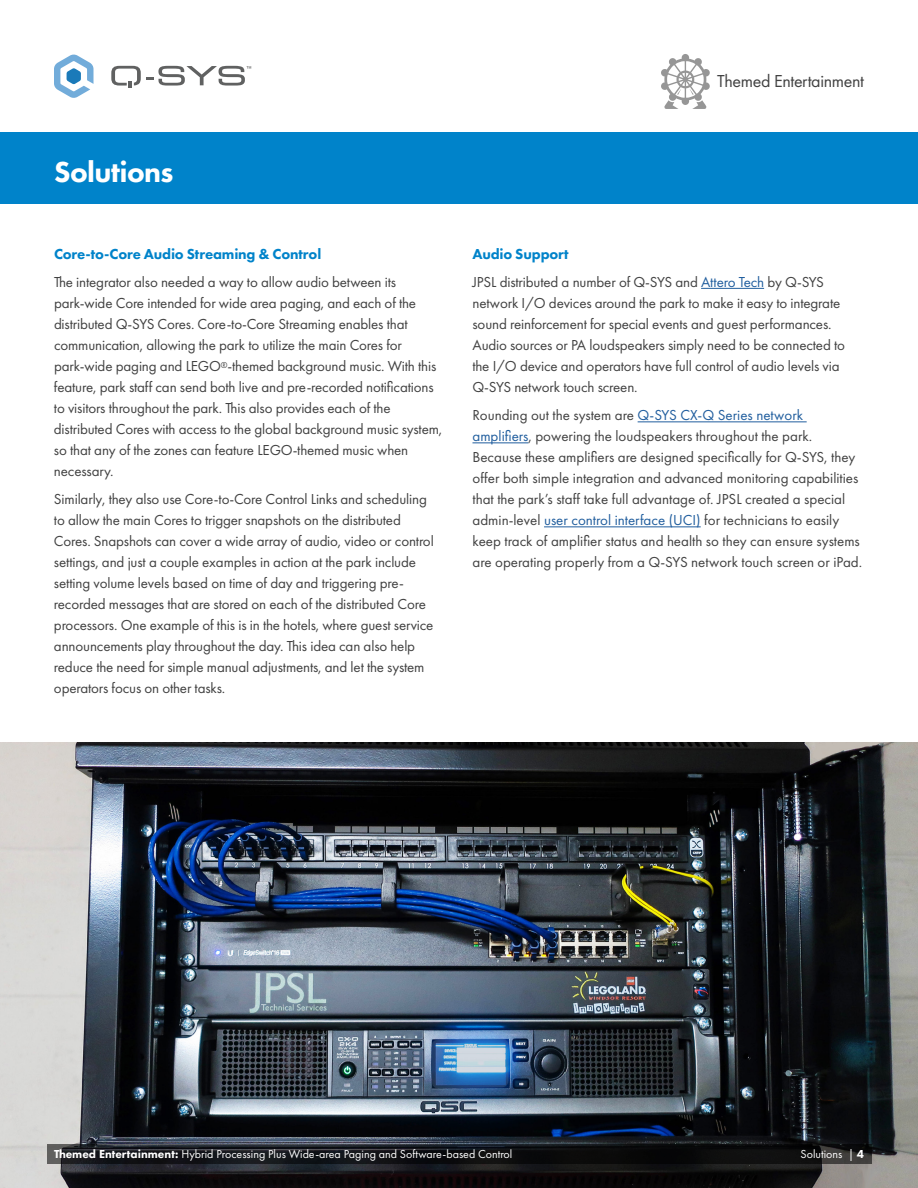
<style>
.page{position:relative;width:918px;height:1188px;background:#fff}
.page>*{position:absolute;margin:0;border:0;box-sizing:border-box;transform-origin:0 0}
.t1{font:800 30px "Futura PT";letter-spacing:-.02em;color:#fff}
.t2{font:18px "Futura PT";letter-spacing:-.02em;color:#424242}
.t3{font:15px/21px "Futura PT";letter-spacing:-.01em;color:#414141}
.t4{font:800 15px "Futura PT";letter-spacing:-.01em;color:#0083ca}
.t5{font:12px "Futura PT";color:#fff}
.s1{font-weight:800;color:#0083ca}
.s2{color:#215e9e}
.s3{font-weight:800}
</style>
<div class="page">
<div style="left:0;top:132px;width:918px;height:72px;background:#0083ca"></div>
<hr style="left:701px;top:288px;width:63px;height:1px;background:#215e9e">
<hr style="left:638px;top:421px;width:169px;height:1px;background:#215e9e">
<hr style="left:472px;top:442px;width:56px;height:1px;background:#215e9e">
<hr style="left:544px;top:526px;width:157px;height:1px;background:#215e9e">
<img style="left:0;top:742px;width:918px;height:446px">
<svg style="left:54px;top:54px;width:40px;height:44px"></svg>
<svg style="left:111px;top:66px;width:140px;height:22px"></svg>
<svg style="left:661px;top:54px;width:49px;height:55px"></svg>
<svg style="left:47px;top:1145px;width:824px;height:19px;background:#141518"></svg>
<h1 class="t1" style="left:54px;top:153px;width:121px">Solutions</h1>
<p class="t4" style="left:54px;top:245px;width:269px">Core-to-Core Audio Streaming &amp; Control</p>
<p class="t3" style="left:54px;top:271px;width:390px">The integrator also needed a way to allow audio between its park-wide Core intended for wide area paging, and each of the distributed Q-SYS Cores. Core-to-Core Streaming enables that communication, allowing the park to utilize the main Cores for park-wide paging and LEGO<sup>®</sup>-themed background music. With this feature, park staff can send both live and pre-recorded notifications to visitors throughout the park. This also provides each of the distributed Cores with access to the global background music system, so that any of the zones can feature LEGO-themed music when necessary.</p>
<p class="t3" style="left:54px;top:488px;width:381px">Similarly, they also use Core-to-Core Control Links and scheduling to allow the main Cores to trigger snapshots on the distributed Cores. Snapshots can cover a wide array of audio, video or control settings, and just a couple examples in action at the park include setting volume levels based on time of day and triggering pre&shy;recorded messages that are stored on each of the distributed Core processors. One example of this is in the hotels, where guest service announcements play throughout the day. This idea can also help reduce the need for simple manual adjustments, and let the system operators focus on other tasks.</p>
<p class="t2" style="left:717px;top:70px;width:148px">Themed Entertainment</p>
<p class="t3" style="left:472px;top:240px;width:353px;line-height:27.8px"><span class="s1">Audio Support<br></span>JPSL distributed a number of Q-SYS and <span class="s2">Attero Tech</span> by Q-SYS</p>
<p class="t3" style="left:472px;top:292px;width:374px">network I/O devices around the park to make it easy to integrate sound reinforcement for special events and guest performances.<br>Audio sources or PA loudspeakers simply need to be connected to the I/O device and operators have full control of audio levels via Q-SYS network touch screen.</p>
<p class="t3" style="left:472px;top:405px;width:391px">Rounding out the system are <span class="s2">Q-SYS CX-Q Series network amplifiers</span>, powering the loudspeakers throughout the park.<br>Because these amplifiers are designed specifically for Q-SYS, they offer both simple integration and advanced monitoring capabilities that the park’s staff take full advantage of. JPSL created a special admin-level <span class="s2">user control interface (UCI)</span> for technicians to easily keep track of amplifier status and health so they can ensure systems are operating properly from a Q-SYS network touch screen or iPad.</p>
<p class="t5" style="left:54px;top:1147px;width:460px"><span class="s3">Themed Entertainment:</span> Hybrid Processing Plus Wide-area Paging and Software-based Control</p>
<p class="t5" style="left:801px;top:1147px;width:65px">Solutions | <span class="s3">4</span></p>
</div>
